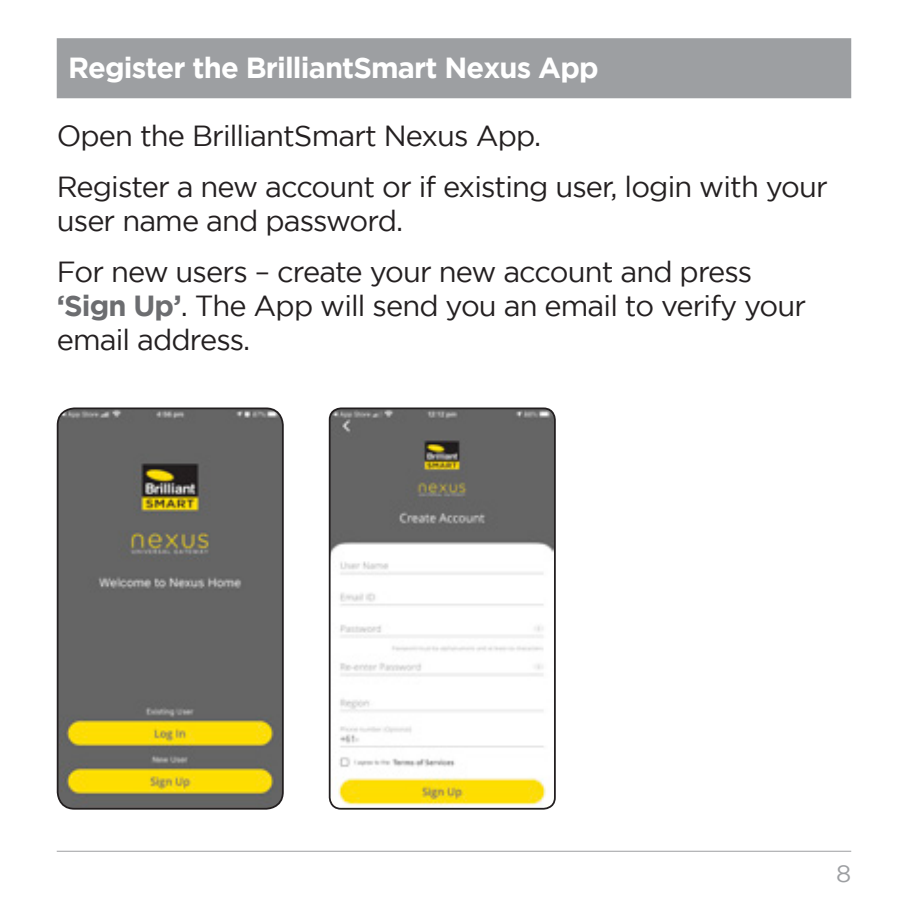
<style>
.page{position:relative;width:908px;height:908px;background:#fff}
.page>*{position:absolute;margin:0;border:0;box-sizing:border-box;transform-origin:0 0}
.Body{font:28.8px/34px "Gotham";letter-spacing:-.03em;color:#231f20}
.main_head{font:700 28.8px "Gotham";letter-spacing:-.03em;color:#fff}
.t1{font:24px "Gotham";color:#9d9fa2}
.s1{font-weight:700;color:#6c6d70}
</style>
<div class="page">
<hr style="left:57px;top:850px;width:793px;height:1px;background:#9d9fa2">
<div style="left:57px;top:38px;width:793px;height:60px;background:#9d9fa2"></div>
<img style="left:58px;top:408px;width:225px;height:400px">
<div style="left:57px;top:407px;width:226px;height:402px;border:2px solid #231f20;border-radius:17px"></div>
<img style="left:331px;top:408px;width:223px;height:400px">
<div style="left:328px;top:407px;width:227px;height:402px;border:2px solid #231f20;border-radius:11px"></div>
<p class="main_head" style="left:68px;top:51px;width:532px">Register the BrilliantSmart Nexus App</p>
<p class="Body" style="left:57px;top:118px;width:486px">Open the BrilliantSmart Nexus App.</p>
<p class="Body" style="left:57px;top:169px;width:772px">Register a new account or if existing user, login with your user name and password.</p>
<p class="Body" style="left:57px;top:254px;width:750px">For new users – create your new account and press <span class="s1">‘Sign Up’</span>. The App will send you an email to verify your email address.</p>
<p class="t1" style="left:835px;top:860px;width:17px">8</p>
</div>
